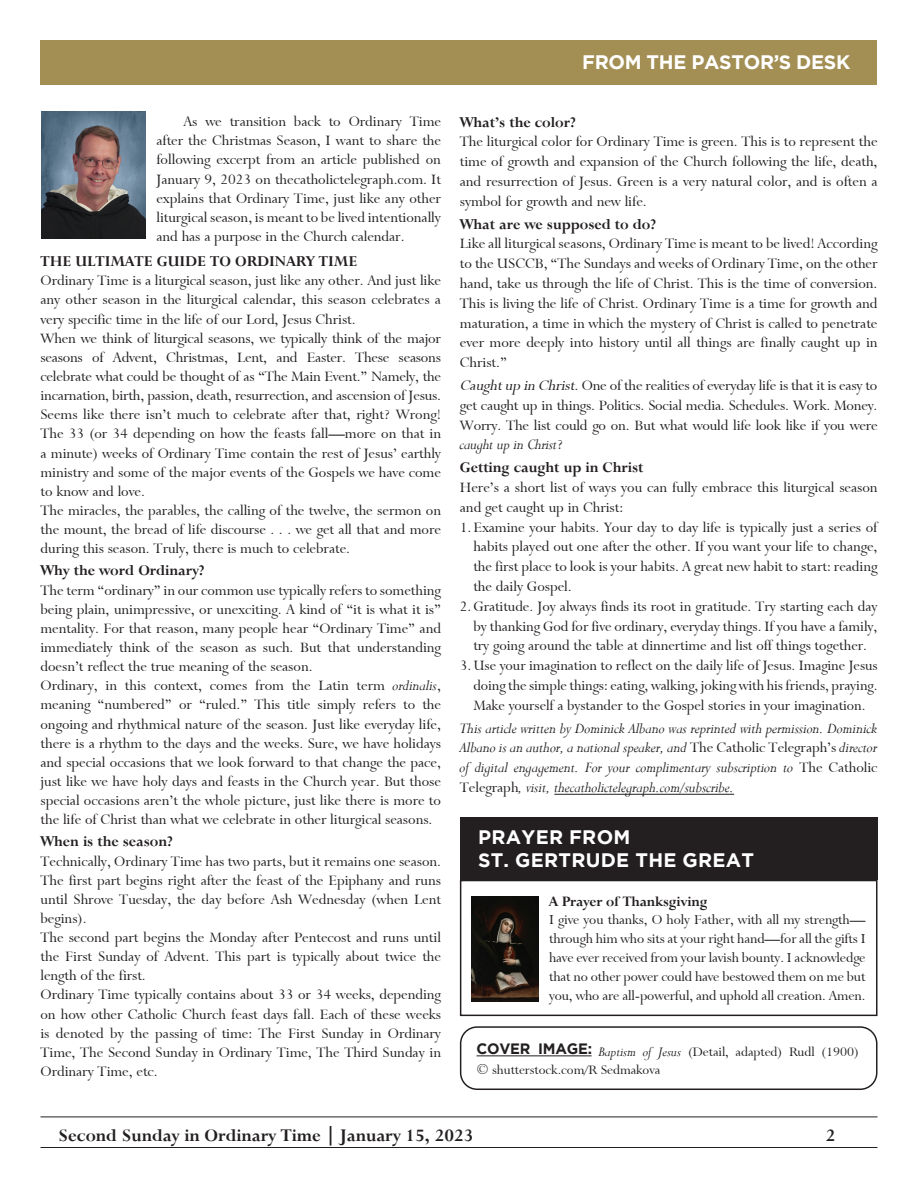
<style>
.page{position:relative;width:918px;height:1188px;background:#fff}
.page>*{position:absolute;margin:0;border:0;box-sizing:border-box;transform-origin:0 0}
.t1{font:19.5px "Bronte Bold SWFTE";color:#231f20}
.t2{font:700 19.5px/23.4px "Gotham";letter-spacing:.015em;color:#fff}
.t3{font:700 19.5px "Gotham";letter-spacing:-.015em;color:#fff}
.t4{font:16.5px/19.2px "Bronte Regular SWFTE";color:#231f20;text-align:justify}
.t5{font:16.5px/19.8px "Bronte Italic SWFTE";color:#231f20;text-align:justify}
.t6{font:16.5px "Bronte Bold SWFTE";color:#231f20}
.t7{font:15.75px/18.9px "Bronte Regular SWFTE";letter-spacing:-.005em;color:#231f20;text-align:justify}
.t8{font:15.75px "Bronte Bold SWFTE";letter-spacing:-.005em;color:#231f20}
.t9{font:15px/18px "Bronte Regular SWFTE";color:#231f20}
.s1{font-family:"Bronte Italic SWFTE"}
.s2{font-style:italic}
.s3{font-family:"Bronte Regular SWFTE"}
.s4{font-family:"Gotham";font-weight:700}
</style>
<div class="page">
<hr style="left:40px;top:1147px;width:838px;height:1px;background:#231f20">
<hr style="left:40px;top:1117px;width:838px;height:1px;background:#231f20">
<div style="left:40px;top:40px;width:838px;height:45px;background:#a38f54"></div>
<hr style="left:477px;top:1056px;width:115px;height:1px;background:#231f20">
<div style="left:460px;top:1026px;width:418px;height:64px;border:2px solid #231f20;border-radius:16px"></div>
<div style="left:460px;top:817px;width:418px;height:63px;background:#231f20"></div>
<img style="left:472px;top:897px;width:67px;height:105px">
<div style="left:460px;top:880px;width:418px;height:136px;border:2px solid #231f20"></div>
<hr style="left:554px;top:794px;width:180px;height:1px;background:#231f20">
<img style="left:41px;top:112px;width:105px;height:126px">
<p class="t3" style="left:582px;top:51px;width:270px">FROM THE PASTOR’S DESK</p>
<p class="t4" style="left:156px;top:112px;width:286px;text-indent:27px">As we transition back to Ordinary Time after the Christmas Season, I want to share the following excerpt from an article published on January 9, 2023 on thecatholictelegraph.com. It explains that Ordinary Time, just like any other liturgical season, is meant to be lived intentionally and has a purpose in the Church calendar.</p>
<p class="t6" style="left:41px;top:252px;width:319px">THE ULTIMATE GUIDE TO ORDINARY TIME</p>
<p class="t4" style="left:41px;top:271px;width:402px;text-align:left">Ordinary Time is a liturgical season, just like any other. And just like any other season in the liturgical calendar, this season celebrates a very specific time in the life of our Lord, Jesus Christ.<br>When we think of liturgical seasons, we typically think of the major seasons of Advent, Christmas, Lent, and Easter. These seasons celebrate what could be thought of as “The Main Event.” Namely, the incarnation, birth, passion, death, resurrection, and ascension of Jesus.<br>Seems like there isn’t much to celebrate after that, right? Wrong!<br>The 33 (or 34 depending on how the feasts fall—more on that in a minute) weeks of Ordinary Time contain the rest of Jesus’ earthly ministry and some of the major events of the Gospels we have come to know and love.<br>The miracles, the parables, the calling of the twelve, the sermon on the mount, the bread of life discourse . . . we get all that and more during this season. Truly, there is much to celebrate.</p>
<p class="t6" style="left:41px;top:561px;width:165px">Why the word Ordinary?</p>
<p class="t4" style="left:41px;top:580px;width:402px;text-align:left">The term “ordinary” in our common use typically refers to something being plain, unimpressive, or unexciting. A kind of “it is what it is” mentality. For that reason, many people hear “Ordinary Time” and immediately think of the season as such. But that understanding doesn’t reflect the true meaning of the season.<br>Ordinary, in this context, comes from the Latin term <span class="s1">ordinalis</span>, meaning “numbered” or “ruled.” This title simply refers to the ongoing and rhythmical nature of the season. Just like everyday life, there is a rhythm to the days and the weeks. Sure, we have holidays and special occasions that we look forward to that change the pace, just like we have holy days and feasts in the Church year. But those special occasions aren’t the whole picture, just like there is more to the life of Christ than what we celebrate in other liturgical seasons.</p>
<p class="t6" style="left:41px;top:832px;width:134px">When is the season?</p>
<p class="t4" style="left:41px;top:851px;width:402px;text-align:left">Technically, Ordinary Time has two parts, but it remains one season.<br>The first part begins right after the feast of the Epiphany and runs until Shrove Tuesday, the day before Ash Wednesday (when Lent begins).<br>The second part begins the Monday after Pentecost and runs until the First Sunday of Advent. This part is typically about twice the length of the first.<br>Ordinary Time typically contains about 33 or 34 weeks, depending on how other Catholic Church feast days fall. Each of these weeks is denoted by the passing of time: The First Sunday in Ordinary Time, The Second Sunday in Ordinary Time, The Third Sunday in Ordinary Time, etc.</p>
<p class="t6" style="left:460px;top:112px;width:117px">What’s the color?</p>
<p class="t4" style="left:460px;top:132px;width:419px;line-height:19.8px">The liturgical color for Ordinary Time is green. This is to represent the time of growth and expansion of the Church following the life, death, and resurrection of Jesus. Green is a very natural color, and is often a symbol for growth and new life.</p>
<p class="t6" style="left:460px;top:214px;width:198px">What are we supposed to do?</p>
<p class="t4" style="left:460px;top:234px;width:419px;line-height:19.8px">Like all liturgical seasons, Ordinary Time is meant to be lived! According to the USCCB, “The Sundays and weeks of Ordinary Time, on the other hand, take us through the life of Christ. This is the time of conversion.<br>This is living the life of Christ. Ordinary Time is a time for growth and maturation, a time in which the mystery of Christ is called to penetrate ever more deeply into history until all things are finally caught up in Christ.”</p>
<p class="t4" style="left:460px;top:375px;width:419px;line-height:19.8px"><span class="s2">Caughtup in Christ.</span>One of the realities of everyday life is that it is easy to get caught up in things. Politics. Social media. Schedules. Work. Money.<br>Worry. The list could go on. But what would life look like if you were</p>
<p class="t5" style="left:460px;top:435px;width:105px">caught up in Christ<span class="s3">?</span></p>
<p class="t6" style="left:460px;top:458px;width:185px">Getting caught up in Christ</p>
<p class="t4" style="left:460px;top:478px;width:419px">Here’s a short list of ways you can fully embrace this liturgical season</p>
<p class="t4" style="left:460px;top:498px;width:165px">and get caught up in Christ:</p>
<p class="t4" style="left:460px;top:517px;width:419px">1.Examine your habits. Your day to day life is typically just a series of</p>
<p class="t4" style="left:473px;top:537px;width:406px">habits played out one after the other. If you want your life to change,</p>
<p class="t4" style="left:473px;top:557px;width:406px">the first place to look is your habits. A great new habit to start: reading</p>
<p class="t4" style="left:473px;top:577px;width:100px">the daily Gospel.</p>
<p class="t4" style="left:460px;top:597px;width:419px">2.Gratitude. Joy always finds its root in gratitude. Try starting each day</p>
<p class="t4" style="left:473px;top:616px;width:406px">by thanking God for five ordinary, everyday things. If you have a family,</p>
<p class="t4" style="left:473px;top:636px;width:395px">try going around the table at dinnertime and list off things together.</p>
<p class="t4" style="left:460px;top:656px;width:419px">3.Use your imagination to reflect on the daily life of Jesus. Imagine Jesus</p>
<p class="t4" style="left:473px;top:676px;width:406px">doing the simple things: eating, walking, joking with his friends, praying.</p>
<p class="t4" style="left:473px;top:696px;width:394px">Make yourself a bystander to the Gospel stories in your imagination.</p>
<p class="t5" style="left:460px;top:718px;width:419px">This article written by Dominick Albano was reprinted with permission. Dominick Albano is an author, a national speaker, and <span class="s3">The Catholic Telegraph’s</span> director of digital engagement. For your complimentary subscription to <span class="s3">The Catholic Telegraph</span>, visit, thecatholictelegraph.com/subscribe.</p>
<p class="t2" style="left:478px;top:825px;width:278px">PRAYER FROM<br>ST. GERTRUDE THE GREAT</p>
<p class="t8" style="left:549px;top:892px;width:160px">A Prayer of Thanksgiving</p>
<p class="t7" style="left:549px;top:911px;width:318px">I give you thanks, O holy Father, with all my strength— through him who sits at your right hand—for all the gifts I have ever received from your lavish bounty. I acknowledge that no other power could have bestowed them on me but you, who are all-powerful, and uphold all creation. Amen.</p>
<p class="t9" style="left:476px;top:1042px;width:384px"><span class="s4">COVER IMAGE:</span> <span class="s1">Baptism of Jesus</span> (Detail, adapted) Rudl (1900) © shutterstock.com/R Sedmakova</p>
<p class="t1" style="left:58px;top:1123px;width:417px">Second Sunday in Ordinary Time | January 15, 2023</p>
<p class="t1" style="left:826px;top:1123px;width:11px">2</p>
</div>
